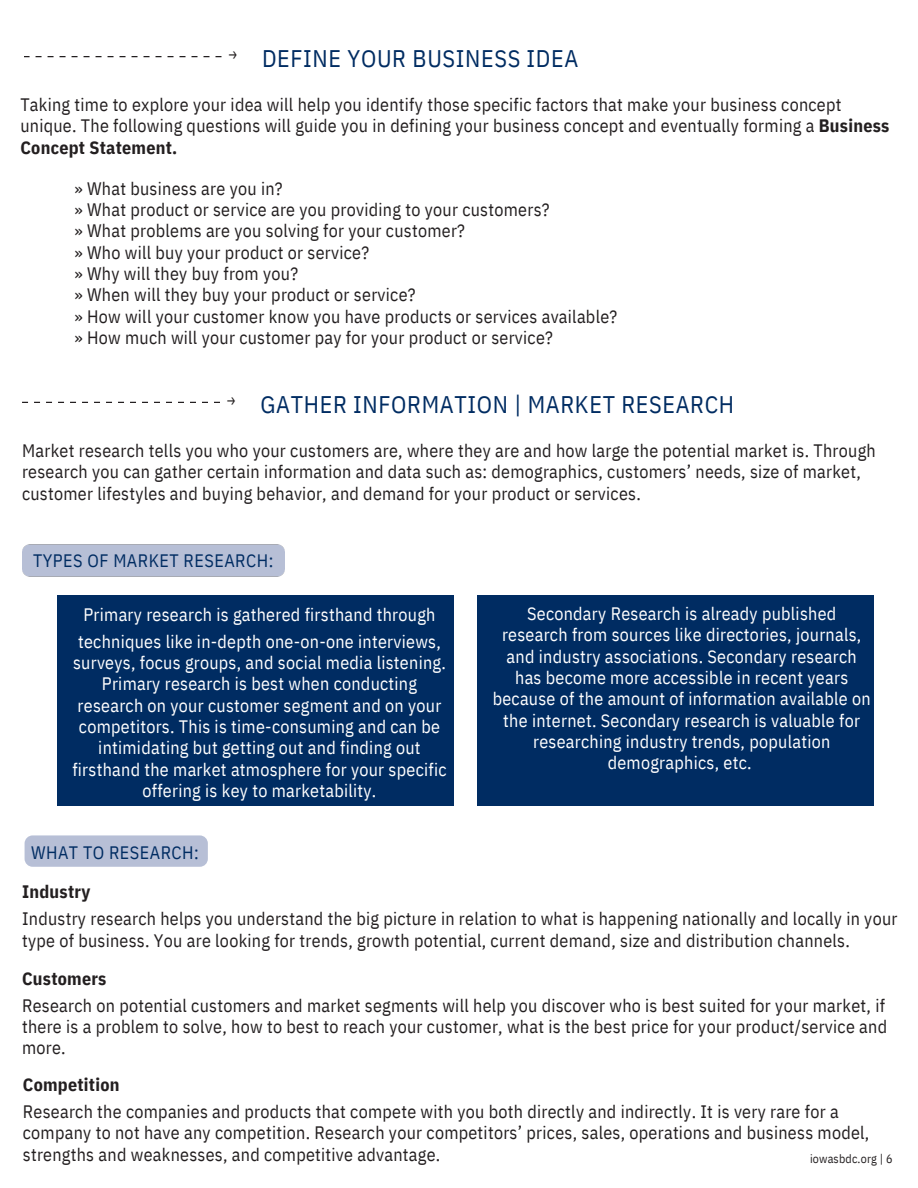
<style>
.page{position:relative;width:918px;height:1188px;background:#fff}
.page>*{position:absolute;margin:0;border:0;box-sizing:border-box;transform-origin:0 0}
.t1{font:24px "IBM Plex Sans Cond";letter-spacing:.025em;color:#002c62}
.t2{font:18px/21.3px "IBM Plex Sans Cond";letter-spacing:.015em;color:#231f20}
.t3{font:18px/21.3px "IBM Plex Sans Cond";letter-spacing:.015em;color:#fff;text-align:center}
.t4{font:18px "IBM Plex Sans Cond";letter-spacing:.025em;color:#002c62}
.t5{font:700 18px "IBM Plex Sans Cond";letter-spacing:.015em;color:#231f20}
.t6{font:18px "Montserrat";color:#231f20}
.t7{font:12px "IBM Plex Sans Cond";letter-spacing:.015em;color:#231f20}
.s1{font-weight:700}
</style>
<div class="page">
<svg style="left:22px;top:402px;width:198px;height:1px"></svg>
<svg style="left:24px;top:56px;width:198px;height:1px"></svg>
<div style="left:25px;top:835px;width:183px;height:32px;background:#b7bfd6;border-radius:8px"></div>
<div style="left:57px;top:595px;width:396px;height:211px;background:#002c62"></div>
<div style="left:477px;top:595px;width:397px;height:211px;background:#002c62"></div>
<h1 class="t1" style="left:228px;top:42px;width:352px"><sup>→</sup> DEFINE YOUR BUSINESS IDEA</h1>
<p class="t2" style="left:20px;top:94px;width:871px">Taking time to explore your idea will help you identify those specific factors that make your business concept unique. The following questions will guide you in defining your business concept and eventually forming a <span class="s1">Business<br>Concept Statement.</span></p>
<p class="t2" style="left:74px;top:177px;width:544px">» What business are you in?<br>» What product or service are you providing to your customers?<br>» What problems are you solving for your customer?<br>» Who will buy your product or service?<br>» Why will they buy from you?<br>» When will they buy your product or service?<br>» How will your customer know you have products or services available? » How much will your customer pay for your product or service?</p>
<p class="t6" style="left:226px;top:389px;width:12px">→</p>
<h1 class="t1" style="left:261px;top:388px;width:475px">GATHER INFORMATION | MARKET RESEARCH</h1>
<p class="t2" style="left:22px;top:439px;width:855px">Market research tells you who your customers are, where they are and how large the potential market is. Through research you can gather certain information and data such as: demographics, customers’ needs, size of market, customer lifestyles and buying behavior, and demand for your product or services.</p>
<p class="t4" style="left:33px;top:548px;width:242px">TYPES OF MARKET RESEARCH:</p>
<p class="t3" style="left:78px;top:600px;width:364px;line-height:27px;text-align:left">Primary research is gathered firsthand through techniques like in-depth one-on-one interviews,</p>
<p class="t3" style="left:72px;top:652px;width:376px">surveys, focus groups, and social media listening.<br>Primary research is best when conducting research on your customer segment and on your competitors. This is time-consuming and can be intimidating but getting out and finding out firsthand the market atmosphere for your specific offering is key to marketability.</p>
<p class="t3" style="left:493px;top:602px;width:380px">Secondary Research is already published research from sources like directories, journals, and industry associations. Secondary research has become more accessible in recent years because of the amount of information available on the internet. Secondary research is valuable for researching industry trends, population demographics, etc.</p>
<p class="t4" style="left:31px;top:840px;width:169px">WHAT TO RESEARCH:</p>
<p class="t5" style="left:22px;top:880px;width:70px">Industry</p>
<p class="t2" style="left:22px;top:908px;width:877px">Industry research helps you understand the big picture in relation to what is happening nationally and locally in your type of business. You are looking for trends, growth potential, current demand, size and distribution channels.</p>
<p class="t5" style="left:22px;top:966px;width:86px">Customers</p>
<p class="t2" style="left:22px;top:994px;width:867px">Research on potential customers and market segments will help you discover who is best suited for your market, if there is a problem to solve, how to best to reach your customer, what is the best price for your product/service and more.</p>
<p class="t5" style="left:23px;top:1073px;width:98px">Competition</p>
<p class="t2" style="left:23px;top:1101px;width:848px">Research the companies and products that compete with you both directly and indirectly. It is very rare for a company to not have any competition. Research your competitors’ prices, sales, operations and business model, strengths and weaknesses, and competitive advantage.</p>
<p class="t7" style="left:810px;top:1151px;width:84px">iowasbdc.org | 6</p>
</div>
